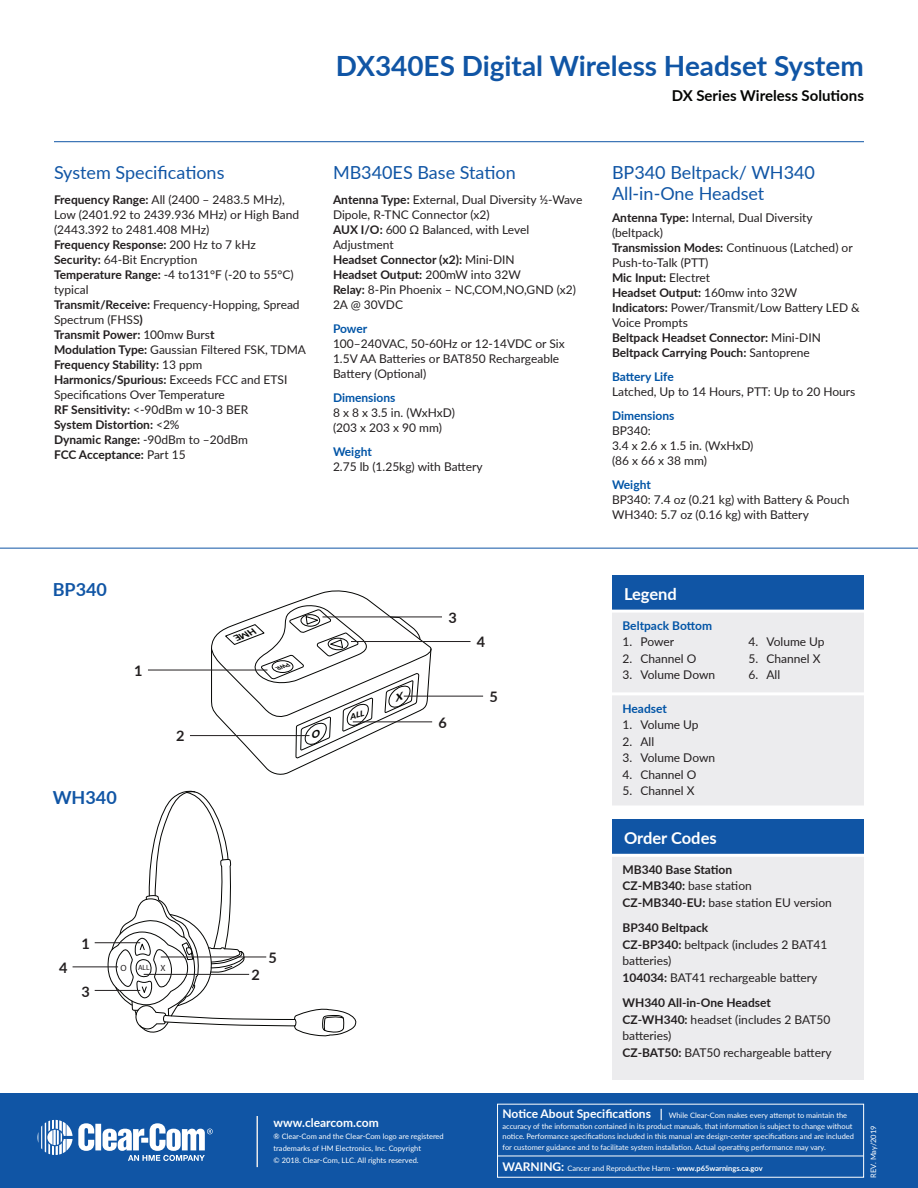
<style>
.page{position:relative;width:918px;height:1188px;background:#fff}
.page>*{position:absolute;margin:0;border:0;box-sizing:border-box;transform-origin:0 0}
.t1{font:700 27.9px "Lato";color:#1055a5}
.t2{font:18px/21.6px "Lato";color:#1055a5}
.t3{font:700 18px "Lato";color:#1055a5}
.t4{font:700 16.5px "Lato";color:#fff}
.t5{font:700 15px "Lato";color:#040503}
.t6{font:700 14.55px "Lato";color:#231f20}
.t7{font:12px/15px "Lato";color:#231f20}
.t8{font:700 12px "Lato";color:#0154a6}
.t9{font:700 12px/16.5px "Lato";color:#231f20}
.t10{font:700 12px "Lato";color:#fff}
.t11{font:9px "Myriad Pro";color:#231f20}
.t12{font:7.5px/10.5px "Lato";color:#fff}
.t13{font:7.5px "Myriad Pro";color:#231f20}
.s1{font-weight:700}
.s2{font-size:9px}
.s3{font-weight:400}
.s4{font-weight:700;font-size:12px}
</style>
<div class="page">
<hr style="left:0;top:548px;width:918px;height:1px;background:#1055a5">
<hr style="left:54px;top:141px;width:810px;height:1px;background:#1055a5">
<svg style="left:108px;top:790px;width:248px;height:247px"></svg>
<hr style="left:73px;top:967px;width:45px;height:1px;background:#231f20">
<hr style="left:161px;top:957px;width:105px;height:1px;background:#231f20">
<hr style="left:144px;top:974px;width:105px;height:1px;background:#231f20">
<hr style="left:95px;top:942px;width:45px;height:1px;background:#231f20">
<hr style="left:95px;top:990px;width:45px;height:1px;background:#231f20">
<div style="left:0;top:1094px;width:918px;height:94px;background:#1055a5"></div>
<svg style="left:37px;top:1120px;width:176px;height:41px"></svg>
<hr style="left:256px;top:1116px;width:2px;height:51px;background:#e6e7e9">
<hr style="left:497px;top:1156px;width:366px;height:1px;background:#fff">
<div style="left:612px;top:575px;width:252px;height:36px;background:#1055a5"></div>
<div style="left:612px;top:613px;width:252px;height:192px;background:#ececee"></div>
<hr style="left:612px;top:610px;width:126px;height:3px;background:#fff">
<hr style="left:738px;top:610px;width:126px;height:3px;background:#fff">
<hr style="left:612px;top:692px;width:126px;height:3px;background:#fff">
<hr style="left:738px;top:692px;width:126px;height:3px;background:#fff">
<div style="left:612px;top:819px;width:252px;height:36px;background:#1055a5"></div>
<div style="left:612px;top:855px;width:252px;height:225px;background:#ececee"></div>
<hr style="left:612px;top:854px;width:252px;height:3px;background:#fff">
<hr style="left:148px;top:670px;width:119px;height:1px;background:#231f20">
<hr style="left:322px;top:617px;width:120px;height:1px;background:#231f20">
<hr style="left:351px;top:641px;width:120px;height:1px;background:#231f20">
<hr style="left:404px;top:696px;width:79px;height:1px;background:#231f20">
<hr style="left:190px;top:735px;width:119px;height:1px;background:#231f20">
<svg style="left:211px;top:590px;width:221px;height:185px"></svg>
<h1 class="t1" style="left:336px;top:46px;width:529px">DX340ES Digital Wireless Headset System</h1>
<p class="t5" style="left:672px;top:85px;width:194px">DX Series Wireless Solutions</p>
<h2 class="t2" style="left:54px;top:161px;width:172px">System Specifications</h2>
<h2 class="t2" style="left:333px;top:161px;width:184px">MB340ES Base Station</h2>
<h2 class="t2" style="left:612px;top:161px;width:205px">BP340 Beltpack/ WH340<br>All-in-One Headset</h2>
<p class="t7" style="left:54px;top:192px;width:253px"><span class="s1">Frequency Range:</span> All (2400 – 2483.5 MHz),<br>Low (2401.92 to 2439.936 MHz) or High Band (2443.392 to 2481.408 MHz)<br><span class="s1">Frequency Response:</span> 200 Hz to 7 kHz<br><span class="s1">Security:</span> 64-Bit Encryption<br><span class="s1">Temperature Range:</span> -4 to131°F (-20 to 55°C) typical<br><span class="s1">Transmit/Receive:</span> Frequency-Hopping, Spread<br>Spectrum (FHSS<span class="s1">)<br>Transmit Power:</span> 100mw Burs<span class="s1">t<br>Modulation Type:</span> Gaussian Filtered FSK, TDMA<br><span class="s1">Frequency Stability:</span> 13 ppm<br><span class="s1">Harmonics/Spurious:</span> Exceeds FCC and ETSI<br>Specifications Over Temperature<br><span class="s1">RF Sensitivity:</span> &lt;-90dBm w 10-3 BER<br><span class="s1">System Distortion:</span> &lt;2%<br><span class="s1">Dynamic Range:</span> -90dBm to –20dBm<br><span class="s1">FCC Acceptance:</span> Part 15</p>
<p class="t7" style="left:333px;top:192px;width:251px"><span class="s1">Antenna Type:</span> External, Dual Diversity ½-Wave<br>Dipole, R-TNC Connector (x2)<br><span class="s1">AUX I/O:</span> 600 Ω Balanced, with Level<br>Adjustment<br><span class="s1">Headset Connector (x2):</span> Mini-DIN<br><span class="s1">Headset Output:</span> 200mW into 32W<br><span class="s1">Relay:</span> 8-Pin Phoenix – NC,COM,NO,GND (x2)<br>2A @ 30VDC</p>
<p class="t7" style="left:612px;top:210px;width:249px"><span class="s1">Antenna Type:</span> Internal, Dual Diversity (beltpack)<br><span class="s1">Transmission Modes:</span> Continuous (Latched) or<br>Push-to-Talk (PTT)<br><span class="s1">Mic Input:</span> Electret<br><span class="s1">Headset Output:</span> 160mw into 32W<br><span class="s1">Indicators:</span> Power/Transmit/Low Battery LED &amp;<br>Voice Prompts<br><span class="s1">Beltpack Headset Connector:</span> Mini-DIN<br><span class="s1">Beltpack Carrying Pouch:</span> Santoprene</p>
<p class="t8" style="left:612px;top:368px;width:63px">Battery Life</p>
<p class="t7" style="left:612px;top:384px;width:245px">Latched, Up to 14 Hours, PTT: Up to 20 Hours</p>
<p class="t8" style="left:612px;top:407px;width:64px">Dimensions</p>
<p class="t7" style="left:612px;top:423px;width:143px">BP340:<br>3.4 x 2.6 x 1.5 in. (WxHxD) (86 x 66 x 38 mm)</p>
<p class="t8" style="left:612px;top:476px;width:40px">Weight</p>
<p class="t7" style="left:612px;top:492px;width:239px">BP340: 7.4 oz (0.21 kg) with Battery &amp; Pouch<br>WH340: 5.7 oz (0.16 kg) with Battery</p>
<p class="t8" style="left:333px;top:320px;width:36px">Power</p>
<p class="t7" style="left:333px;top:336px;width:233px">100–240VAC, 50-60Hz or 12-14VDC or Six<br>1.5V AA Batteries or BAT850 Rechargeable<br>Battery (Optional)</p>
<p class="t8" style="left:333px;top:389px;width:64px">Dimensions</p>
<p class="t7" style="left:333px;top:405px;width:123px">8 x 8 x 3.5 in. (WxHxD) (203 x 203 x 90 mm)</p>
<p class="t8" style="left:333px;top:443px;width:40px">Weight</p>
<p class="t7" style="left:333px;top:459px;width:151px">2.75 lb (1.25kg) with Battery</p>
<h2 class="t3" style="left:53px;top:577px;width:56px">BP340</h2>
<p class="t6" style="left:134px;top:660px;width:10px">1</p>
<h2 class="t3" style="left:53px;top:784px;width:66px">WH340</h2>
<p class="t6" style="left:176px;top:725px;width:10px">2</p>
<p class="t6" style="left:59px;top:957px;width:10px">4</p>
<p class="t6" style="left:81px;top:933px;width:10px">1</p>
<p class="t6" style="left:81px;top:981px;width:10px">3</p>
<p class="t11" style="left:121px;top:963px;width:8px">O</p>
<p class="t13" style="left:138px;top:963px;width:29px">ALL <span class="s2">X</span></p>
<p class="t6" style="left:252px;top:964px;width:10px">2</p>
<p class="t6" style="left:269px;top:947px;width:10px">5</p>
<p class="t6" style="left:448px;top:607px;width:10px">3</p>
<p class="t6" style="left:439px;top:712px;width:10px">6</p>
<p class="t6" style="left:477px;top:631px;width:10px">4</p>
<p class="t6" style="left:490px;top:686px;width:10px">5</p>
<h3 class="t4" style="left:624px;top:582px;width:54px">Legend</h3>
<p class="t8" style="left:622px;top:617px;width:91px">Beltpack Bottom</p>
<p class="t7" style="left:622px;top:634px;width:53px">1. Power</p>
<p class="t7" style="left:622px;top:650px;width:75px">2. Channel O</p>
<p class="t7" style="left:622px;top:667px;width:94px">3. Volume Down</p>
<p class="t7" style="left:748px;top:634px;width:78px">4. Volume Up</p>
<p class="t7" style="left:748px;top:650px;width:74px">5. Channel X</p>
<p class="t7" style="left:748px;top:667px;width:33px">6. All</p>
<p class="t8" style="left:622px;top:699px;width:46px">Headset</p>
<p class="t7" style="left:622px;top:717px;width:78px">1. Volume Up</p>
<p class="t7" style="left:622px;top:733px;width:33px">2. All</p>
<p class="t7" style="left:622px;top:750px;width:94px">3. Volume Down</p>
<p class="t7" style="left:622px;top:766px;width:75px">4. Channel O</p>
<p class="t7" style="left:622px;top:783px;width:74px">5. Channel X</p>
<h3 class="t4" style="left:624px;top:826px;width:94px">Order Codes</h3>
<p class="t9" style="left:622px;top:861px;width:211px">MB340 Base Station<br>CZ-MB340: <span class="s3">base station<br></span>CZ-MB340-EU: <span class="s3">base station EU version</span></p>
<p class="t7" style="left:622px;top:919px;width:206px;line-height:16.5px"><span class="s1">BP340 Beltpack<br>CZ-BP340:</span> beltpack (includes 2 BAT41 batteries)<br><span class="s1">104034:</span> BAT41 rechargeable battery</p>
<p class="t7" style="left:622px;top:994px;width:211px;line-height:16.5px"><span class="s1">WH340 All-in-One Headset<br>CZ-WH340:</span> headset (includes 2 BAT50 batteries)<br><span class="s1">CZ-BAT50:</span> BAT50 rechargeable battery</p>
<p class="t12" style="left:502px;top:1110px;width:353px"><span class="s4">Notice About Specifications |</span> While Clear-Com makes every attempt to maintain the accuracy of the information contained in its product manuals, that information is subject to change without notice. Performance specifications included in this manual are design-center specifications and are included for customer guidance and to facilitate system installation. Actual operating performance may vary.</p>
<p class="t12" style="left:502px;top:1163px;width:262px"><span class="s4">WARNING:</span> Cancer and Reproductive Harm - <span class="s1">www.p65warnings.ca.gov</span></p>
<p class="t10" style="left:274px;top:1114px;width:107px">www.clearcom.com</p>
<p class="t12" style="left:274px;top:1130px;width:172px;line-height:12px">® Clear-Com and the Clear-Com logo are registered trademarks of HM Electronics, Inc. Copyright<br>© 2018. Clear-Com, LLC. All rights reserved.</p>
<p class="t12" style="left:868px;top:1178px;width:54px;rotate:-90deg">REV. May/2019</p>
</div>
